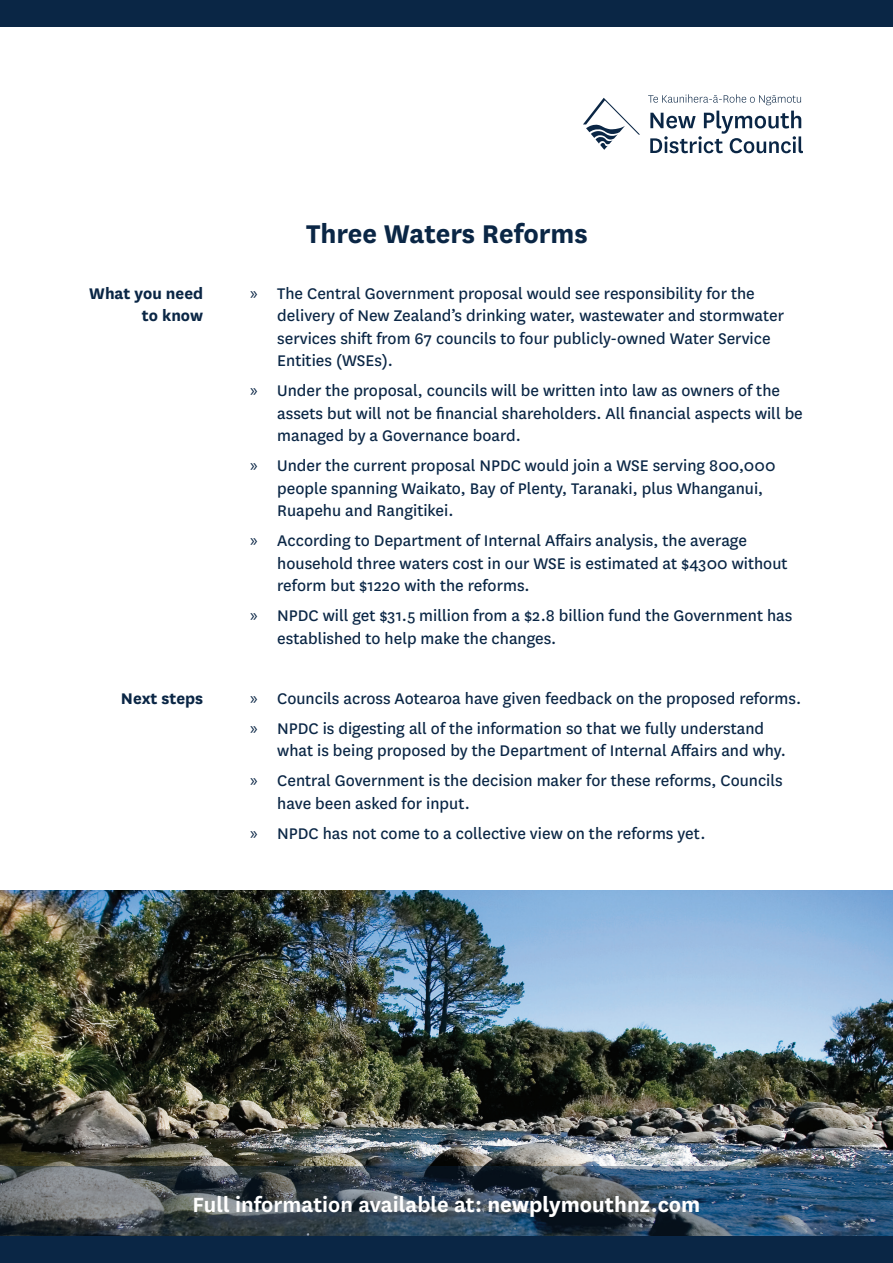
<style>
.page{position:relative;width:893px;height:1263px;background:#fff}
.page>*{position:absolute;margin:0;border:0;box-sizing:border-box;transform-origin:0 0}
.t1{font:700 30px "National";color:#0a2645}
.t2{font:600 24px "National";color:#fff}
.t3{font:18px/22.5px "National";color:#0a2645}
.t4{font:700 18px/22.5px "National";color:#0a2645;text-align:right}
.s1{font-family:"Myriad Pro"}
.s2{font-weight:700}
</style>
<div class="page">
<div style="left:0;top:0;width:893px;height:27px;background:#0a2645"></div>
<svg style="left:583px;top:98px;width:57px;height:52px"></svg>
<svg style="left:650px;top:111px;width:153px;height:42px"></svg>
<svg style="left:648px;top:94px;width:153px;height:11px"></svg>
<img style="left:0;top:891px;width:893px;height:275px">
<div style="left:0;top:1236px;width:893px;height:27px;background:#0a2645"></div>
<svg style="left:0;top:1166px;width:893px;height:70px;background:#3d5060"></svg>
<p class="t4" style="left:89px;top:280px;width:115px">What you need to know</p>
<p class="t4" style="left:121px;top:685px;width:84px">Next steps</p>
<h1 class="t1" style="left:306px;top:213px;width:283px">Three Waters Reforms</h1>
<p class="t3" style="left:277px;top:281px;width:508px;text-indent:-27px"><span class="s1">»</span> The Central Government proposal would see responsibility for the delivery of New Zealand’s drinking water, wastewater and stormwater services shift from 67 councils to four publicly-owned Water Service Entities (WSEs).</p>
<p class="t3" style="left:277px;top:378px;width:527px;text-indent:-27px"><span class="s1">»</span> Under the proposal, councils will be written into law as owners of the assets but will not be financial shareholders. All financial aspects will be managed by a Governance board.</p>
<p class="t3" style="left:277px;top:453px;width:500px;text-indent:-27px"><span class="s1">»</span> Under the current proposal NPDC would join a WSE serving 800,000 people spanning Waikato, Bay of Plenty, Taranaki, plus Whanganui,<br>Ruapehu and Rangitikei.</p>
<p class="t3" style="left:277px;top:528px;width:512px;text-indent:-27px"><span class="s1">»</span> According to Department of Internal Affairs analysis, the average household three waters cost in our WSE is estimated at $4300 without reform but $1220 with the reforms.</p>
<p class="t3" style="left:277px;top:603px;width:517px;text-indent:-27px"><span class="s1">»</span> NPDC will get $31.5 million from a $2.8 billion fund the Government has established to help make the changes.</p>
<p class="t3" style="left:250px;top:682px;width:552px;line-height:30px"><span class="s1">»</span> Councils across Aotearoa have given feedback on the proposed reforms. <span class="s1">»</span> NPDC is digesting all of the information so that we fully understand</p>
<p class="t3" style="left:250px;top:735px;width:537px;line-height:30px;text-align:right">what is being proposed by the Department of Internal Affairs and why.<br><span class="s1">»</span> Central Government is the decision maker for these reforms, Councils</p>
<p class="t3" style="left:250px;top:787px;width:457px;line-height:30px;text-indent:27px">have been asked for input.<br><span class="s1">»</span> NPDC has not come to a collective view on the reforms yet.</p>
<h2 class="t2" style="left:193px;top:1187px;width:509px">Full information available at: <span class="s2">newplymouthnz.com</span></h2>
</div>
